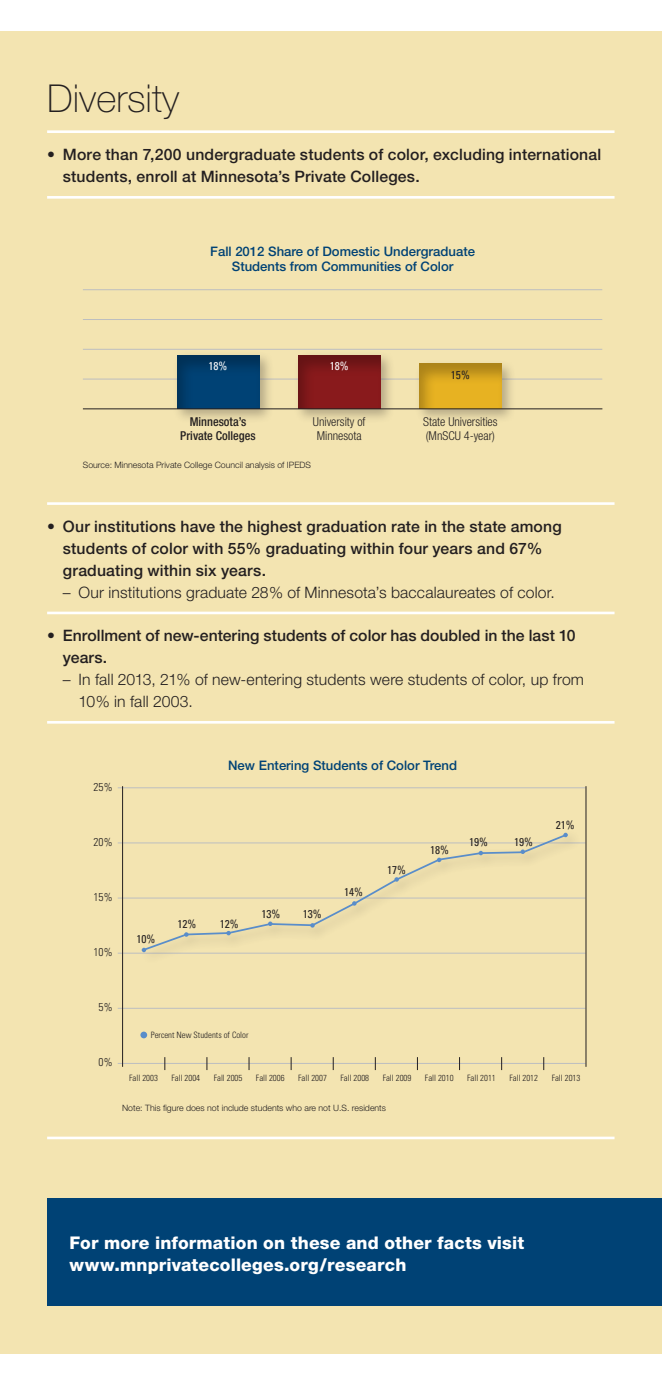
<style>
.page{position:relative;width:662px;height:1386px;background:#fff}
.page>*{position:absolute;margin:0;border:0;box-sizing:border-box;transform-origin:0 0}
.t1{font:100 38.5px "Helvetica Neue";color:#231f20}
.t2{font:800 17.5px/22.8px "Helvetica Neue";letter-spacing:.01em;color:#fff}
.t3{font:500 15.75px/21.9px "Helvetica Neue";letter-spacing:.01em;color:#231f20}
.t4{font:300 15.75px/21.9px "Helvetica Neue";letter-spacing:.01em;color:#231f20}
.t5{font:500 13.12px/15.8px "Helvetica Neue";color:#004275;text-align:center}
.t6{font:300 condensed 12.25px/14px "Helvetica Neue";color:#231f20;text-align:center}
.t7{font:500 condensed 12.25px/14px "Helvetica Neue";color:#231f20;text-align:center}
.t8{font:condensed 11.38px "Univers";color:#231f20}
.t9{font:300 condensed 11.38px "Univers";color:#231f20}
.t10{font:condensed 11.38px "Univers";color:#fff}
.t11{font:300 condensed 8.75px "Univers";color:#231f20}
.t12{font:300 8.75px "Helvetica Neue";color:#231f20}
</style>
<div class="page">
<div style="left:0;top:32px;width:662px;height:1322px;background:#f3e4b1"></div>
<div style="left:47px;top:1199px;width:615px;height:107px;background:#004275"></div>
<hr style="left:47px;top:130px;width:567px;height:3px;background:#fff">
<hr style="left:47px;top:196px;width:567px;height:3px;background:#fff">
<hr style="left:47px;top:502px;width:567px;height:3px;background:#fff">
<hr style="left:47px;top:612px;width:567px;height:2px;background:#fff">
<hr style="left:47px;top:721px;width:567px;height:3px;background:#fff">
<hr style="left:47px;top:1137px;width:567px;height:2px;background:#fff">
<hr style="left:83px;top:379px;width:519px;height:1px;background:#bcbec0">
<hr style="left:83px;top:349px;width:519px;height:1px;background:#bcbec0">
<hr style="left:83px;top:319px;width:519px;height:1px;background:#bcbec0">
<hr style="left:83px;top:289px;width:519px;height:1px;background:#bcbec0">
<div style="left:172px;top:351px;width:101px;height:73px;background:#231f20;opacity:.3"></div>
<div style="left:177px;top:353px;width:84px;height:56px;background:#231f20;opacity:.3"></div>
<div style="left:293px;top:351px;width:102px;height:73px;background:#231f20;opacity:.3"></div>
<div style="left:295px;top:353px;width:86px;height:56px;background:#231f20;opacity:.3"></div>
<div style="left:414px;top:359px;width:102px;height:65px;background:#231f20;opacity:.3"></div>
<div style="left:416px;top:362px;width:86px;height:47px;background:#231f20;opacity:.3"></div>
<hr style="left:83px;top:409px;width:519px;height:1px;background:#231f20">
<div style="left:140px;top:1032px;width:7px;height:6px;background:#598dca;border-radius:50%"></div>
<hr style="left:118px;top:1008px;width:467px;height:1px;background:#bcbec0">
<hr style="left:118px;top:953px;width:467px;height:1px;background:#bcbec0">
<hr style="left:118px;top:898px;width:467px;height:1px;background:#bcbec0">
<hr style="left:118px;top:843px;width:467px;height:1px;background:#bcbec0">
<hr style="left:118px;top:787px;width:467px;height:1px;background:#bcbec0">
<hr style="left:118px;top:1063px;width:467px;height:1px;background:#bcbec0">
<svg style="left:543px;top:1057px;width:1px;height:13px"></svg>
<svg style="left:501px;top:1057px;width:1px;height:13px"></svg>
<svg style="left:459px;top:1057px;width:1px;height:13px"></svg>
<svg style="left:417px;top:1057px;width:1px;height:13px"></svg>
<svg style="left:375px;top:1057px;width:1px;height:13px"></svg>
<svg style="left:333px;top:1057px;width:1px;height:13px"></svg>
<svg style="left:290px;top:1057px;width:1px;height:13px"></svg>
<svg style="left:248px;top:1057px;width:1px;height:13px"></svg>
<svg style="left:206px;top:1057px;width:1px;height:13px"></svg>
<svg style="left:164px;top:1057px;width:1px;height:13px"></svg>
<hr style="left:585px;top:786px;width:1px;height:281px;background:#231f20">
<hr style="left:122px;top:786px;width:1px;height:281px;background:#231f20">
<div style="left:140px;top:829px;width:442px;height:135px;background:#231f20;opacity:.3"></div>
<svg style="left:141px;top:833px;width:426px;height:119px"></svg>
<h1 class="t1" style="left:47px;top:77px;width:133px">Diversity</h1>
<p class="t3" style="left:63px;top:143px;width:540px;text-indent:-16px">• More than 7,200 undergraduate students of color, excluding international students, enroll at Minnesota’s Private Colleges.</p>
<p class="t5" style="left:210px;top:243px;width:266px">Fall 2012 Share of Domestic Undergraduate<br>Students from Communities of Color</p>
<p class="t10" style="left:208px;top:359px;width:20px">18%</p>
<p class="t7" style="left:180px;top:415px;width:77px">Minnesota’s<br>Private Colleges</p>
<p class="t10" style="left:329px;top:359px;width:20px">18%</p>
<p class="t6" style="left:313px;top:415px;width:54px">University of<br>Minnesota</p>
<p class="t12" style="left:83px;top:459px;width:230px">Source: Minnesota Private College Council analysis of IPEDS</p>
<p class="t8" style="left:451px;top:368px;width:20px">15%</p>
<p class="t6" style="left:423px;top:415px;width:76px;text-align:left">State Universities (MnSCU 4-year)</p>
<p class="t3" style="left:63px;top:515px;width:500px;text-indent:-16px">• Our institutions have the highest graduation rate in the state among students of color with 55% graduating within four years and 67% graduating within six years.</p>
<p class="t4" style="left:63px;top:581px;width:493px">– Our institutions graduate 28% of Minnesota’s baccalaureates of color.</p>
<p class="t3" style="left:63px;top:625px;width:514px;text-indent:-16px">• Enrollment of new-entering students of color has doubled in the last 10 years.</p>
<p class="t4" style="left:79px;top:668px;width:507px;text-indent:-16px">– In fall 2013, 21% of new-entering students were students of color, up from<br>10% in fall 2003.</p>
<p class="t9" style="left:93px;top:780px;width:20px">25%</p>
<p class="t9" style="left:93px;top:835px;width:20px">20%</p>
<p class="t9" style="left:93px;top:890px;width:20px">15%</p>
<p class="t9" style="left:93px;top:945px;width:20px">10%</p>
<p class="t8" style="left:136px;top:932px;width:20px">10%</p>
<p class="t5" style="left:228px;top:757px;width:230px">New Entering Students of Color Trend</p>
<p class="t8" style="left:177px;top:917px;width:20px">12%</p>
<p class="t8" style="left:220px;top:917px;width:20px">12%</p>
<p class="t8" style="left:261px;top:907px;width:20px">13%</p>
<p class="t8" style="left:302px;top:907px;width:20px">13%</p>
<p class="t8" style="left:344px;top:885px;width:20px">14%</p>
<p class="t8" style="left:387px;top:862px;width:20px">17%</p>
<p class="t8" style="left:430px;top:843px;width:20px">18%</p>
<p class="t8" style="left:469px;top:834px;width:20px">19%</p>
<p class="t8" style="left:514px;top:834px;width:20px">19%</p>
<p class="t8" style="left:555px;top:818px;width:20px">21%</p>
<p class="t9" style="left:99px;top:1000px;width:15px">5%</p>
<p class="t9" style="left:99px;top:1056px;width:15px">0%</p>
<p class="t11" style="left:151px;top:1030px;width:99px">Percent New Students of Color</p>
<p class="t11" style="left:129px;top:1072px;width:30px">Fall 2003</p>
<p class="t11" style="left:171px;top:1072px;width:30px">Fall 2004</p>
<p class="t11" style="left:214px;top:1072px;width:30px">Fall 2005</p>
<p class="t11" style="left:256px;top:1072px;width:30px">Fall 2006</p>
<p class="t11" style="left:298px;top:1072px;width:30px">Fall 2007</p>
<p class="t11" style="left:340px;top:1072px;width:30px">Fall 2008</p>
<p class="t11" style="left:382px;top:1072px;width:30px">Fall 2009</p>
<p class="t11" style="left:425px;top:1072px;width:30px">Fall 2010</p>
<p class="t11" style="left:467px;top:1072px;width:30px">Fall 2011</p>
<p class="t11" style="left:509px;top:1072px;width:30px">Fall 2012</p>
<p class="t11" style="left:551px;top:1072px;width:30px">Fall 2013</p>
<p class="t12" style="left:122px;top:1103px;width:265px">Note: This figure does not include students who are not U.S. residents</p>
<p class="t2" style="left:70px;top:1231px;width:456px">For more information on these and other facts visit www.mnprivatecolleges.org/research</p>
</div>
